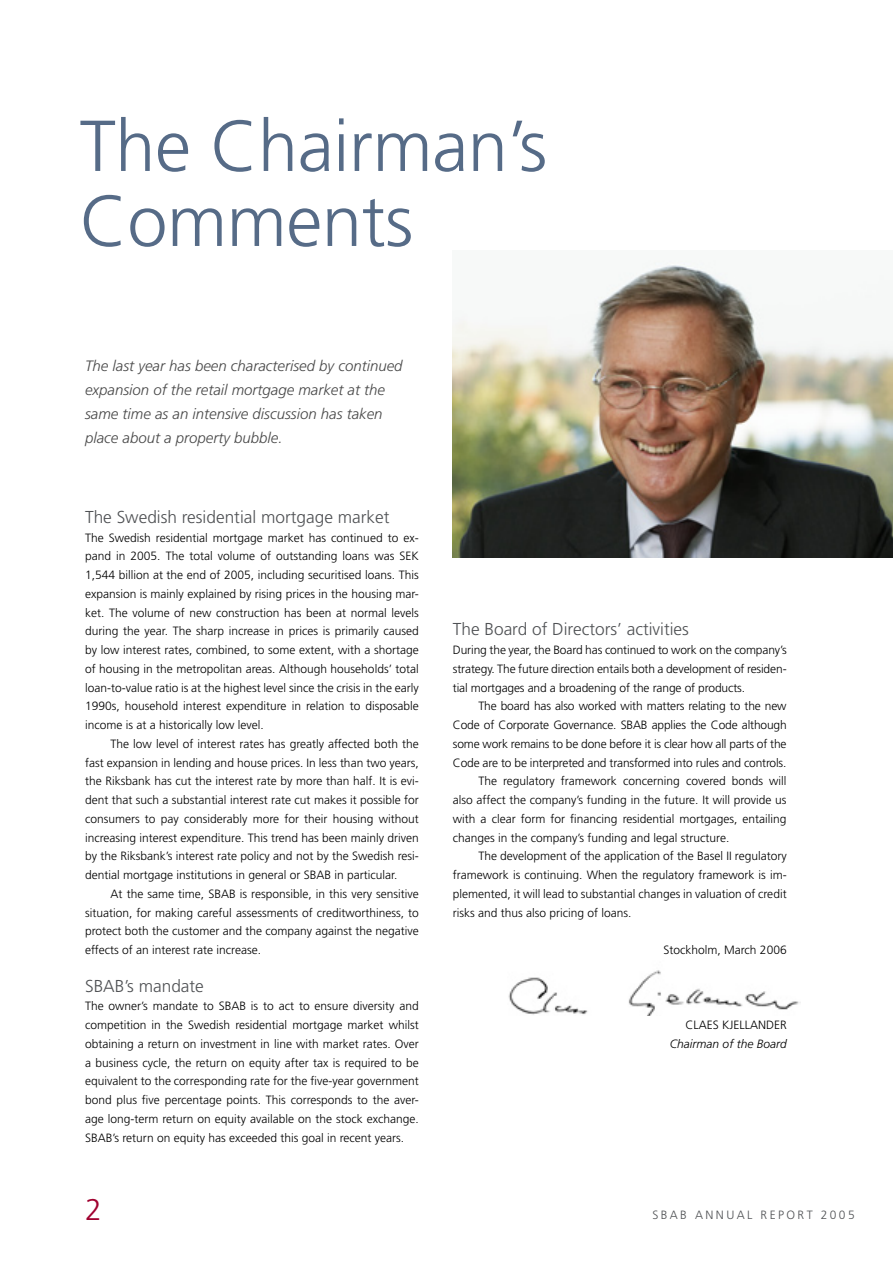
<style>
.page{position:relative;width:893px;height:1263px;background:#fff}
.page>*{position:absolute;margin:0;border:0;box-sizing:border-box;transform-origin:0 0}
.t1{font:300 72px/75px "Frutiger";letter-spacing:-.005em;color:#566b87}
.t2{font:300 30px "Frutiger";color:#a0002f}
.t3{font:300 17.25px "Frutiger";color:#4f5154}
.t4{font:italic 300 15px/24px "Frutiger";color:#484848}
.t5{font:300 12px/18.8px "Frutiger";color:#000;text-align:justify}
.t6{font:300 12px "Frutiger";letter-spacing:.2em;color:#4f5154}
.t7{font:italic 300 12px "Frutiger";color:#000}
</style>
<div class="page">
<img style="left:508px;top:970px;width:292px;height:46px">
<img style="left:453px;top:262px;width:440px;height:295px">
<h1 class="t1" style="left:80px;top:110px;width:469px">The Chairman’s<br>Comments</h1>
<p class="t4" style="left:85px;top:354px;width:319px">The last year has been characterised by continued expansion of the retail mortgage market at the same time as an intensive discussion has taken place about a property bubble.</p>
<h3 class="t3" style="left:85px;top:507px;width:306px">The Swedish residential mortgage market</h3>
<p class="t5" style="left:85px;top:528px;width:335px">The Swedish residential mortgage market has continued to ex&shy;pand in 2005. The total volume of outstanding loans was SEK 1,544 billion at the end of 2005, including securitised loans. This expansion is mainly explained by rising prices in the housing mar&shy;ket. The volume of new construction has been at normal levels during the year. The sharp increase in prices is primarily caused by low interest rates, combined, to some extent, with a shortage of housing in the metropolitan areas. Although households’ total loan-to-value ratio is at the highest level since the crisis in the early 1990s, household interest expenditure in relation to disposable income is at a historically low level.</p>
<p class="t5" style="left:85px;top:734px;width:335px;text-indent:26px">The low level of interest rates has greatly affected both the fast expansion in lending and house prices. In less than two years, the Riksbank has cut the interest rate by more than half. It is evi&shy;dent that such a substantial interest rate cut makes it possible for consumers to pay considerably more for their housing without increasing interest expenditure. This trend has been mainly driven by the Riksbank’s interest rate policy and not by the Swedish resi&shy;dential mortgage institutions in general or SBAB in particular.</p>
<p class="t5" style="left:85px;top:884px;width:335px;text-indent:26px">At the same time, SBAB is responsible, in this very sensitive situation, for making careful assessments of creditworthiness, to protect both the customer and the company against the negative effects of an interest rate increase.</p>
<h3 class="t3" style="left:85px;top:976px;width:120px">SBAB’s mandate</h3>
<p class="t5" style="left:85px;top:997px;width:335px">The owner’s mandate to SBAB is to act to ensure diversity and competition in the Swedish residential mortgage market whilst obtaining a return on investment in line with market rates. Over a business cycle, the return on equity after tax is required to be equivalent to the corresponding rate for the five-year government bond plus five percentage points. This corresponds to the aver&shy;age long-term return on equity available on the stock exchange.<br>SBAB’s return on equity has exceeded this goal in recent years.</p>
<h2 class="t2" style="left:85px;top:1192px;width:18px">2</h2>
<h3 class="t3" style="left:453px;top:620px;width:238px">The Board of Directors’ activities</h3>
<p class="t5" style="left:453px;top:641px;width:335px">During the year, the Board has continued to work on the company’s strategy. The future direction entails both a development of residen&shy;tial mortgages and a broadening of the range of products.</p>
<p class="t5" style="left:478px;top:697px;width:310px">The board has also worked with matters relating to the new</p>
<p class="t5" style="left:453px;top:716px;width:335px">Code of Corporate Governance. SBAB applies the Code although</p>
<p class="t5" style="left:453px;top:734px;width:335px">some work remains to be done before it is clear how all parts of the</p>
<p class="t5" style="left:453px;top:753px;width:335px">Code are to be interpreted and transformed into rules and controls.</p>
<p class="t5" style="left:478px;top:772px;width:310px">The regulatory framework concerning covered bonds will</p>
<p class="t5" style="left:453px;top:791px;width:335px">also affect the company’s funding in the future. It will provide us</p>
<p class="t5" style="left:453px;top:809px;width:335px">with a clear form for financing residential mortgages, entailing</p>
<p class="t5" style="left:453px;top:828px;width:278px">changes in the company’s funding and legal structure.</p>
<p class="t5" style="left:478px;top:847px;width:310px">The development of the application of the Basel II regulatory</p>
<p class="t5" style="left:453px;top:866px;width:335px">framework is continuing. When the regulatory framework is im-</p>
<p class="t5" style="left:453px;top:884px;width:335px">plemented, it will lead to substantial changes in valuation of credit</p>
<p class="t5" style="left:453px;top:903px;width:180px">risks and thus also pricing of loans.</p>
<p class="t5" style="left:663px;top:941px;width:125px">Stockholm, March 2006</p>
<p class="t5" style="left:685px;top:1016px;width:103px">CLAES KJELLANDER</p>
<p class="t7" style="left:670px;top:1037px;width:118px">Chairman of the Board</p>
<p class="t6" style="left:652px;top:1208px;width:204px">SBAB ANNUAL REPORT 2005</p>
</div>
